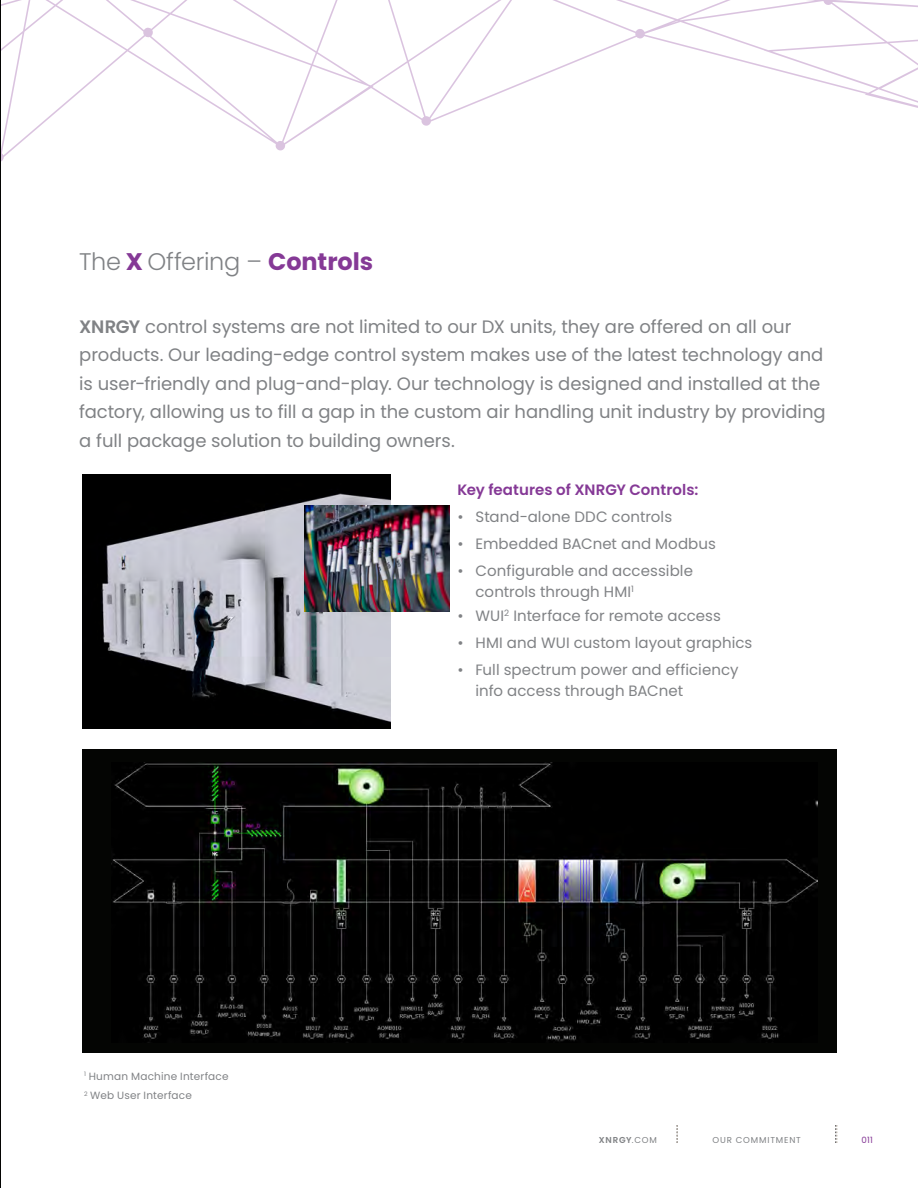
<style>
.page{position:relative;width:918px;height:1188px;background:#fff}
.page>*{position:absolute;margin:0;border:0;box-sizing:border-box;transform-origin:0 0}
.H4__Left{font:300 24px "Poppins";letter-spacing:-.01em;color:#808285}
.BC__Left{font:18px/28.5px "Poppins";letter-spacing:-.005em;color:#808285}
.BC__Left-2{font:15px/21px "Poppins";letter-spacing:.005em;color:#808285}
.BC__Left-3{font:600 15px "Poppins";color:#853996}
.BC__Left-4{font:10.5px/19.5px "Poppins";letter-spacing:.02em;color:#808285}
.t1{font:8.7px "Poppins";letter-spacing:.105em;color:#808285}
.t2{font:600 8.7px "Poppins";letter-spacing:.085em;color:#808285}
.t3{font:8.7px "Poppins";color:#853996}
.s1{font-weight:700;color:#853996}
.s2{font-weight:600}
.s3{font-weight:400}
</style>
<div class="page">
<div style="left:82px;top:750px;width:755px;height:303px;background:#040503"></div>
<img style="left:0;top:320px;width:1px;height:868px">
<img style="left:111px;top:763px;width:707px;height:279px">
<svg style="left:1px;top:0;width:917px;height:162px"></svg>
<img style="left:0;top:0;width:1px;height:320px">
<img style="left:82px;top:474px;width:309px;height:255px">
<img style="left:305px;top:506px;width:145px;height:105px">
<svg style="left:836px;top:1125px;width:2px;height:18px"></svg>
<svg style="left:677px;top:1125px;width:1px;height:18px"></svg>
<p class="H4__Left" style="left:79px;top:248px;width:296px">The <span class="s1">X</span> Offering – <span class="s1">Controls</span></p>
<p class="BC__Left" style="left:79px;top:312px;width:748px"><span class="s2">XNRGY</span> control systems are not limited to our DX units, they are offered on all our products. Our leading-edge control system makes use of the latest technology and is user-friendly and plug-and-play. Our technology is designed and installed at the factory, allowing us to fill a gap in the custom air handling unit industry by providing a full package solution to building owners.</p>
<p class="BC__Left-3" style="left:458px;top:481px;width:242px">Key features of XNRGY Controls:</p>
<p class="BC__Left-2" style="left:458px;top:506px;width:216px">• Stand-alone DDC controls</p>
<p class="BC__Left-2" style="left:458px;top:533px;width:260px">• Embedded BACnet and Modbus</p>
<p class="BC__Left-2" style="left:476px;top:560px;width:219px;text-indent:-18px">• Configurable and accessible controls through HMI<sup>1</sup></p>
<p class="BC__Left-2" style="left:458px;top:605px;width:265px">• WUI<sup>2</sup> Interface for remote access</p>
<p class="BC__Left-2" style="left:458px;top:632px;width:296px">• HMI and WUI custom layout graphics</p>
<p class="BC__Left-2" style="left:476px;top:659px;width:265px;text-indent:-18px">• Full spectrum power and efficiency info access through BACnet</p>
<p class="BC__Left-4" style="left:84px;top:1066px;width:146px"><sup>1</sup> Human Machine Interface<br><sup>2</sup> Web User Interface</p>
<p class="t2" style="left:599px;top:1135px;width:59px">XNRGY<span class="s3">.COM</span></p>
<p class="t1" style="left:712px;top:1135px;width:90px">OUR COMMITMENT</p>
<p class="t3" style="left:862px;top:1135px;width:13px">011</p>
</div>
